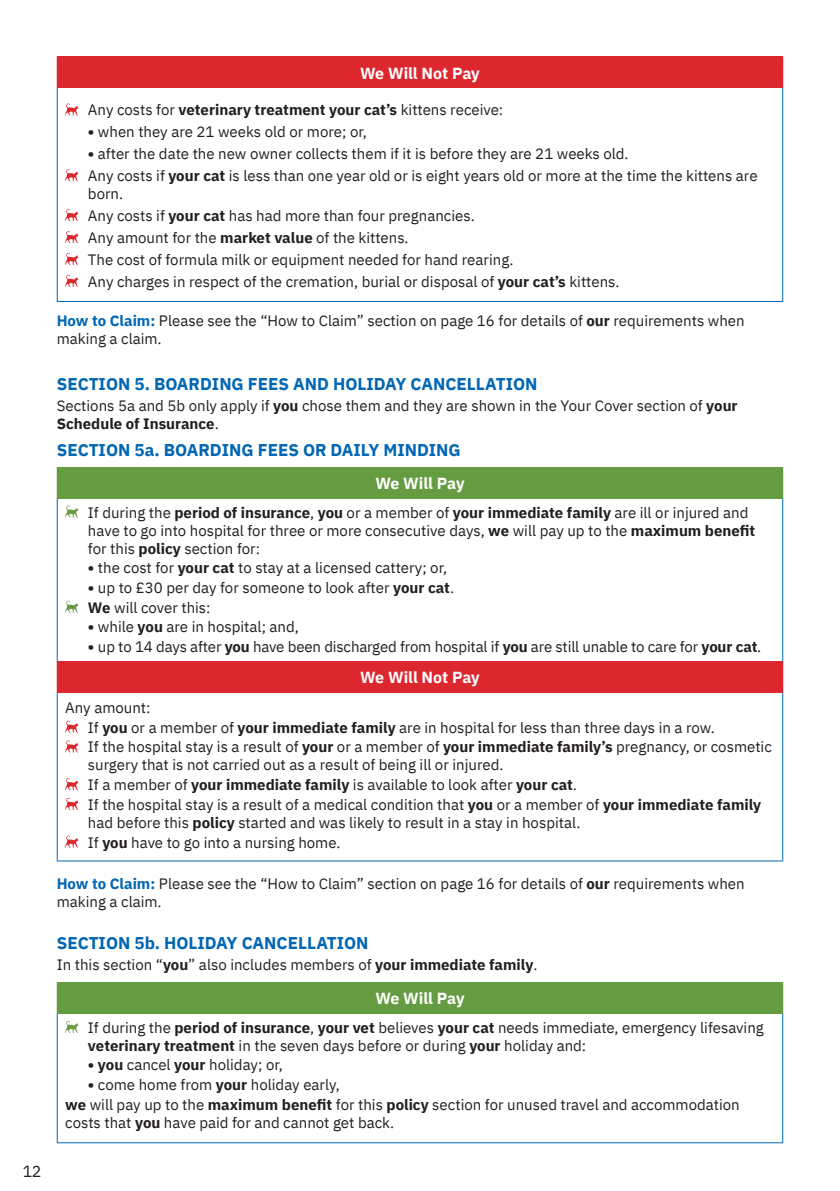
<style>
.page{position:relative;width:840px;height:1191px;background:#fff}
.page>*{position:absolute;margin:0;border:0;box-sizing:border-box;transform-origin:0 0}
.t1{font:700 17px "IBM Plex Sans";color:#0166b3}
.t2{font:700 16px "IBM Plex Sans";letter-spacing:-.01em;color:#fff}
.t3{font:16px "IBM Plex Sans";color:#231f20}
.t4{font:15px/18px "IBM Plex Sans";color:#231f20}
.t5{font:700 15px "IBM Plex Sans";color:#231f20}
.s1{font-weight:400}
.s2{font-weight:700}
.s3{font-weight:700;color:#0166b3}
</style>
<div class="page">
<div style="left:57px;top:57px;width:725px;height:31px;background:#dd272f"></div>
<hr style="left:57px;top:88px;width:1px;height:213px;background:#0166b3">
<hr style="left:781px;top:88px;width:1px;height:213px;background:#0166b3">
<hr style="left:57px;top:301px;width:725px;height:1px;background:#0166b3">
<svg style="left:65px;top:103px;width:13px;height:12px"></svg>
<svg style="left:65px;top:169px;width:13px;height:12px"></svg>
<svg style="left:65px;top:209px;width:13px;height:12px"></svg>
<svg style="left:65px;top:231px;width:13px;height:12px"></svg>
<svg style="left:65px;top:253px;width:13px;height:12px"></svg>
<svg style="left:65px;top:275px;width:13px;height:12px"></svg>
<div style="left:57px;top:467px;width:725px;height:31px;background:#669c41"></div>
<div style="left:57px;top:661px;width:725px;height:32px;background:#dd272f"></div>
<hr style="left:57px;top:498px;width:1px;height:163px;background:#0166b3">
<hr style="left:781px;top:498px;width:1px;height:163px;background:#0166b3">
<hr style="left:57px;top:693px;width:1px;height:167px;background:#0166b3">
<hr style="left:781px;top:693px;width:1px;height:167px;background:#0166b3">
<hr style="left:57px;top:860px;width:725px;height:1px;background:#0166b3">
<svg style="left:65px;top:505px;width:13px;height:12px"></svg>
<svg style="left:65px;top:600px;width:13px;height:12px"></svg>
<svg style="left:65px;top:720px;width:13px;height:12px"></svg>
<svg style="left:65px;top:740px;width:13px;height:12px"></svg>
<svg style="left:65px;top:778px;width:13px;height:12px"></svg>
<svg style="left:65px;top:798px;width:13px;height:12px"></svg>
<svg style="left:65px;top:835px;width:13px;height:12px"></svg>
<div style="left:57px;top:982px;width:725px;height:31px;background:#669c41"></div>
<hr style="left:57px;top:1013px;width:1px;height:129px;background:#0166b3">
<hr style="left:781px;top:1013px;width:1px;height:129px;background:#0166b3">
<hr style="left:57px;top:1142px;width:725px;height:1px;background:#0166b3">
<svg style="left:65px;top:1020px;width:13px;height:12px"></svg>
<p class="t3" style="left:23px;top:1159px;width:20px">12</p>
<p class="t2" style="left:360px;top:60px;width:121px">We Will Not Pay</p>
<p class="t5" style="left:88px;top:98px;width:416px"><span class="s1">Any costs for</span> veterinary treatment your cat’s <span class="s1">kittens receive:</span></p>
<p class="t4" style="left:88px;top:122px;width:280px"><span class="s2">•</span> when they are 21 weeks old or more; or,</p>
<p class="t4" style="left:88px;top:142px;width:670px;line-height:22px"><span class="s2">•</span> after the date the new owner collects them if it is before they are 21 weeks old.<br>Any costs if <span class="s2">your cat</span> is less than one year old or is eight years old or more at the time the kittens are</p>
<p class="t4" style="left:88px;top:182px;width:532px;line-height:22px">born.<br>Any costs if <span class="s2">your cat</span> has had more than four pregnancies.<br>Any amount for the <span class="s2">market value</span> of the kittens.<br>The cost of formula milk or equipment needed for hand rearing.<br>Any charges in respect of the cremation, burial or disposal of <span class="s2">your cat’s</span> kittens.</p>
<p class="t4" style="left:57px;top:311px;width:689px"><span class="s3">How to Claim:</span> Please see the “How to Claim” section on page 16 for details of <span class="s2">our</span> requirements when making a claim.</p>
<p class="t1" style="left:57px;top:370px;width:482px">SECTION 5. BOARDING FEES AND HOLIDAY CANCELLATION</p>
<p class="t4" style="left:57px;top:395px;width:682px">Sections 5a and 5b only apply if <span class="s2">you</span> chose them and they are shown in the Your Cover section of <span class="s2">your<br>Schedule of Insurance</span>.</p>
<p class="t1" style="left:57px;top:437px;width:405px">SECTION 5a. BOARDING FEES OR DAILY MINDING</p>
<p class="t2" style="left:375px;top:471px;width:91px">We Will Pay</p>
<p class="t4" style="left:88px;top:502px;width:668px">If during the <span class="s2">period of insurance</span>, <span class="s2">you</span> or a member of <span class="s2">your immediate family</span> are ill or injured and have to go into hospital for three or more consecutive days, <span class="s2">we</span> will pay up to the <span class="s2">maximum benefit </span>for this <span class="s2">policy</span> section for:</p>
<p class="t4" style="left:88px;top:557px;width:360px"><span class="s2">•</span> the cost for <span class="s2">your cat</span> to stay at a licensed cattery; or,</p>
<p class="t4" style="left:88px;top:576px;width:367px;line-height:19.8px"><span class="s2">•</span> up to £30 per day for someone to look after <span class="s2">your cat</span>.<br><span class="s2">We</span> will cover this:</p>
<p class="t4" style="left:88px;top:617px;width:212px"><span class="s2">•</span> while <span class="s2">you</span> are in hospital; and,</p>
<p class="t4" style="left:88px;top:636px;width:674px"><span class="s2">•</span> up to 14 days after <span class="s2">you</span> have been discharged from hospital if <span class="s2">you</span> are still unable to care for <span class="s2">your cat</span>.</p>
<p class="t2" style="left:360px;top:665px;width:121px">We Will Not Pay</p>
<p class="t4" style="left:88px;top:696px;width:685px;line-height:19.8px;text-indent:-23px">Any amount:<br>If <span class="s2">you</span> or a member of <span class="s2">your immediate family</span> are in hospital for less than three days in a row.<br>If the hospital stay is a result of <span class="s2">your</span> or a member of <span class="s2">your immediate family’s</span> pregnancy, or cosmetic</p>
<p class="t4" style="left:88px;top:754px;width:674px;line-height:19.8px">surgery that is not carried out as a result of being ill or injured.<br>If a member of <span class="s2">your immediate family</span> is available to look after <span class="s2">your cat</span>.<br>If the hospital stay is a result of a medical condition that <span class="s2">you</span> or a member of <span class="s2">your immediate family</span></p>
<p class="t4" style="left:88px;top:811px;width:493px;line-height:19.8px">had before this <span class="s2">policy</span> started and was likely to result in a stay in hospital.<br>If <span class="s2">you</span> have to go into a nursing home.</p>
<p class="t4" style="left:57px;top:873px;width:689px"><span class="s3">How to Claim:</span> Please see the “How to Claim” section on page 16 for details of <span class="s2">our</span> requirements when making a claim.</p>
<p class="t1" style="left:57px;top:929px;width:313px">SECTION 5b. HOLIDAY CANCELLATION</p>
<p class="t4" style="left:57px;top:954px;width:482px">In this section “<span class="s2">you</span>” also includes members of <span class="s2">your immediate family</span>.</p>
<p class="t2" style="left:375px;top:986px;width:91px">We Will Pay</p>
<p class="t4" style="left:88px;top:1017px;width:677px">If during the <span class="s2">period of insurance</span>, <span class="s2">your vet</span> believes <span class="s2">your cat</span> needs immediate, emergency lifesaving <span class="s2">veterinary treatment</span> in the seven days before or during <span class="s2">your</span> holiday and:</p>
<p class="t4" style="left:88px;top:1055px;width:196px"><span class="s2">• you</span> cancel <span class="s2">your</span> holiday; or,</p>
<p class="t4" style="left:65px;top:1073px;width:675px;line-height:19.6px;text-indent:23px"><span class="s2">•</span> come home from <span class="s2">your</span> holiday early,<br><span class="s2">we</span> will pay up to the <span class="s2">maximum benefit</span> for this <span class="s2">policy</span> section for unused travel and accommodation</p>
<p class="t4" style="left:65px;top:1112px;width:330px">costs that <span class="s2">you</span> have paid for and cannot get back.</p>
</div>
